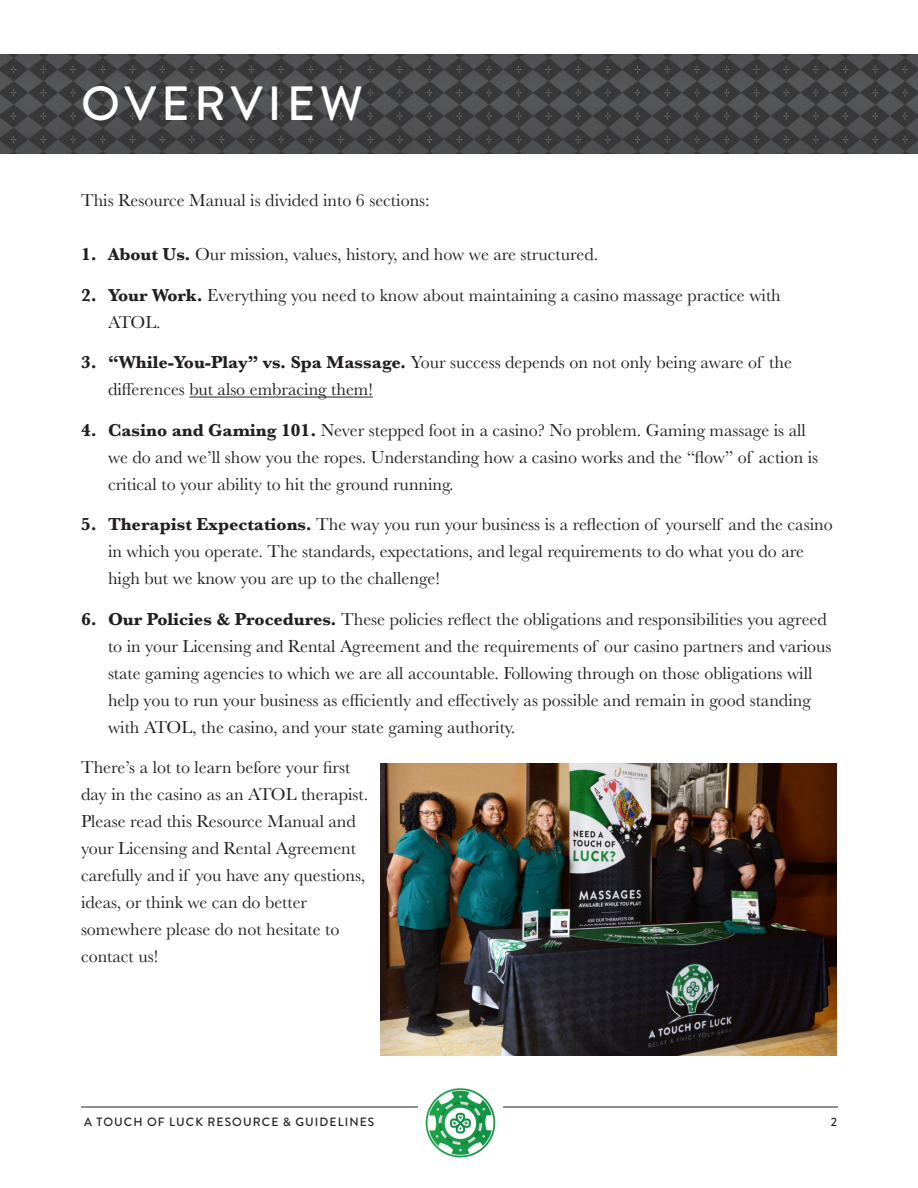
<style>
.page{position:relative;width:918px;height:1188px;background:#fff}
.page>*{position:absolute;margin:0;border:0;box-sizing:border-box;transform-origin:0 0}
.t1{font:500 48px "Brandon Grotesque";letter-spacing:.1em;color:#fff}
.t2{font:18px/27px "Baskerville";color:#231f20}
.t3{font:500 12px "Brandon Grotesque";letter-spacing:.09em;color:#231f20}
.s1{font-weight:700}
</style>
<div class="page">
<hr style="left:81px;top:1107px;width:757px;height:1px;background:#231f20">
<img style="left:418px;top:1088px;width:85px;height:70px">
<hr style="left:189px;top:397px;width:184px;height:1px;background:#231f20">
<img style="left:0;top:55px;width:918px;height:98px">
<img style="left:380px;top:764px;width:457px;height:292px">
<p class="t1" style="left:81px;top:71px;width:283px">OVERVIEW</p>
<p class="t2" style="left:81px;top:187px;width:350px">This Resource Manual is divided into 6 sections:</p>
<p class="t2" style="left:81px;top:241px;width:519px"><span class="s1">1. About Us.</span> Our mission, values, history, and how we are structured.</p>
<p class="t2" style="left:108px;top:282px;width:674px;text-indent:-27px"><span class="s1">2. Your Work.</span> Everything you need to know about maintaining a casino massage practice with<br>ATOL.</p>
<p class="t2" style="left:108px;top:349px;width:685px;text-indent:-27px"><span class="s1">3. “While-You-Play” vs. Spa Massage.</span> Your success depends on not only being aware of the differences but also embracing them!</p>
<p class="t2" style="left:108px;top:417px;width:712px;text-indent:-27px"><span class="s1">4. Casino and Gaming 101.</span> Never stepped foot in a casino? No problem. Gaming massage is all we do and we’ll show you the ropes. Understanding how a casino works and the “flow” of action is critical to your ability to hit the ground running.</p>
<p class="t2" style="left:108px;top:511px;width:726px;text-indent:-27px"><span class="s1">5. Therapist Expectations.</span> The way you run your business is a reflection of yourself and the casino in which you operate. The standards, expectations, and legal requirements to do what you do are high but we know you are up to the challenge!</p>
<p class="t2" style="left:108px;top:606px;width:725px;text-indent:-27px"><span class="s1">6. Our Policies &amp; Procedures.</span> These policies reflect the obligations and responsibilities you agreed to in your Licensing and Rental Agreement and the requirements of our casino partners and various state gaming agencies to which we are all accountable. Following through on those obligations will help you to run your business as efficiently and effectively as possible and remain in good standing with ATOL, the casino, and your state gaming authority.</p>
<p class="t2" style="left:81px;top:754px;width:289px">There’s a lot to learn before your first day in the casino as an ATOL therapist.<br>Please read this Resource Manual and your Licensing and Rental Agreement carefully and if you have any questions, ideas, or think we can do better somewhere please do not hesitate to contact us!</p>
<p class="t3" style="left:84px;top:1113px;width:292px">A TOUCH OF LUCK RESOURCE &amp; GUIDELINES</p>
<p class="t3" style="left:831px;top:1113px;width:8px">2</p>
</div>
